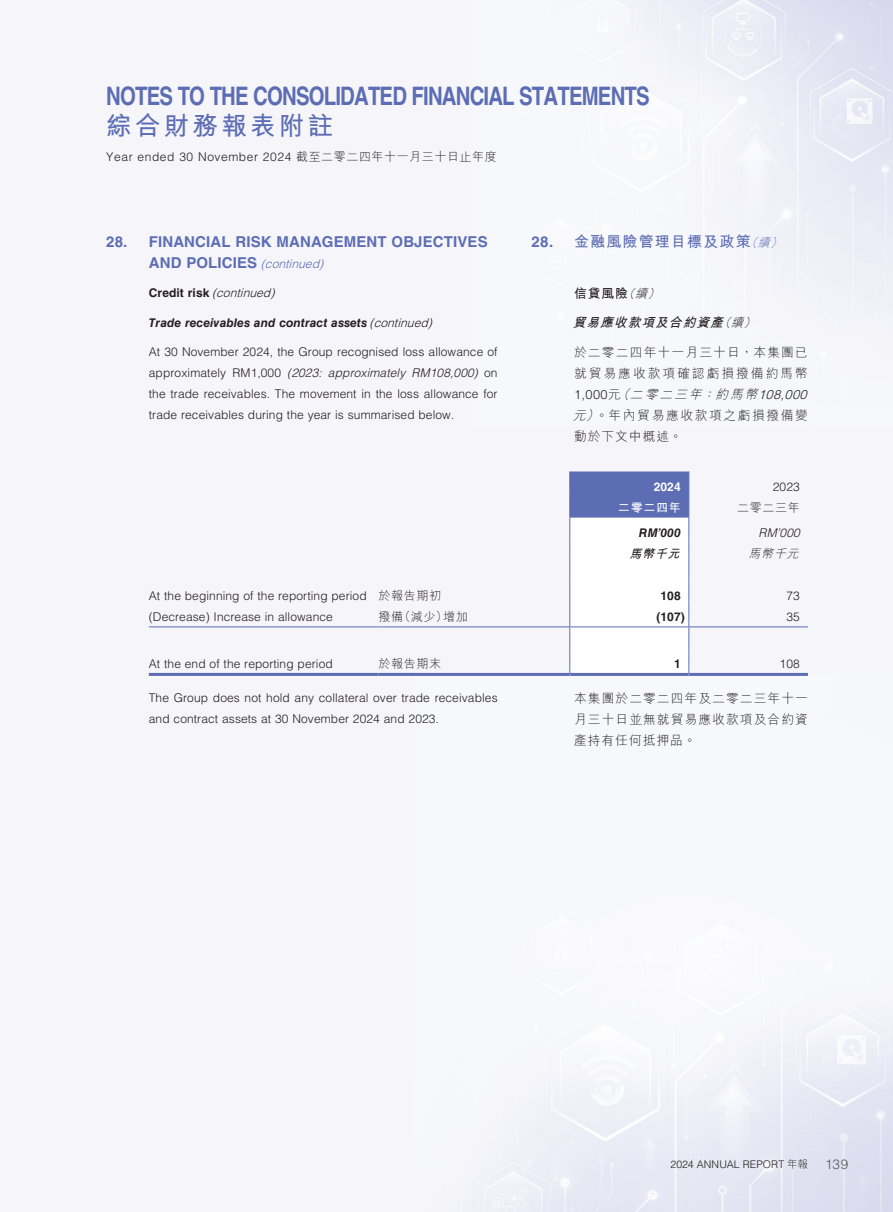
<style>
.page{position:relative;width:893px;height:1212px;background:#fff}
.page>*{position:absolute;margin:0;border:0;box-sizing:border-box;transform-origin:0 0}
.t1{font:700 25.5px "Helvetica LT Std";letter-spacing:-.04em;color:#5d6db4;scale:.8 1}
.t2{font:700 25.5px "M Hei HK";letter-spacing:.13em;color:#5d6db4}
.t3{font:700 15px/21px "Helvetica LT Std";letter-spacing:.01em;color:#5d6db4}
.t4{font:700 15px "M Hei HK";letter-spacing:.08em;color:#5d6db4}
.t5{font:300 13.5px "Helvetica LT Std";color:#57585a}
.t6{font:300 12.75px/21px "M Hei HK";letter-spacing:.125em;color:#231f20}
.t7{font:300 12.75px/21px "M Hei HK";letter-spacing:.085em;color:#231f20;text-align:justify}
.t8{font:italic 700 12.75px "M Hei HK";color:#231f20}
.t9{font:700 12.75px "M Hei HK";color:#231f20}
.t10{font:300 12px/21px "Helvetica LT Std";letter-spacing:.01em;color:#231f20;text-align:justify}
.t11{font:italic 700 12px "Helvetica LT Std";letter-spacing:.01em;color:#231f20}
.t12{font:300 12px "Helvetica LT Std";letter-spacing:.05em;color:#231f20}
.t13{font:italic 300 12px "Helvetica LT Std";color:#231f20}
.t14{font:300 12px "M Hei HK";letter-spacing:.06em;color:#231f20}
.t15{font:700 12px "Helvetica LT Std";letter-spacing:.01em;color:#231f20}
.t16{font:italic 300 12px "Helvetica LT Std";color:#231f20}
.t17{font:700 12px "M Hei HK";letter-spacing:.06em;color:#fff}
.t18{font:700 12px "Helvetica LT Std";color:#fff}
.t19{font:italic 700 12px "M Hei HK";color:#231f20}
.t20{font:italic 300 12px "M Hei HK";color:#231f20}
.t21{font:300 10.5px "Helvetica LT Std";letter-spacing:.015em;color:#231f20}
.s1{font-family:"M Hei HK"}
.s2{font-weight:300;font-style:italic;font-size:12px}
.s3{font-weight:700;font-style:normal}
.s4{font-weight:300}
.s5{font-style:italic}
.s6{font-family:"Helvetica LT Std"}
.s7{font-weight:300;font-size:12px}
.s8{font-family:"Helvetica LT Std";font-style:italic}
</style>
<div class="page">
<img style="left:148px;top:0;width:745px;height:1212px">
<svg style="left:569px;top:471px;width:120px;height:205px"></svg>
<hr style="left:149px;top:626px;width:229px;height:1px;background:#5d6db4">
<hr style="left:378px;top:626px;width:191px;height:1px;background:#5d6db4">
<hr style="left:570px;top:626px;width:118px;height:1px;background:#5d6db4">
<hr style="left:689px;top:626px;width:119px;height:1px;background:#5d6db4">
<hr style="left:149px;top:673px;width:229px;height:3px;background:#5d6db4">
<hr style="left:378px;top:673px;width:191px;height:3px;background:#5d6db4">
<hr style="left:570px;top:673px;width:118px;height:3px;background:#5d6db4">
<hr style="left:689px;top:673px;width:119px;height:3px;background:#5d6db4">
<h1 class="t1" style="left:106px;top:80px;width:681px">NOTES TO THE CONSOLIDATED FINANCIAL STATEMENTS</h1>
<h1 class="t2" style="left:106px;top:107px;width:228px">綜合財務報表附註</h1>
<p class="t12" style="left:106px;top:150px;width:392px">Year ended 30 November 2024 <span class="s1">截至二零二四年十一月三十日止年度</span></p>
<p class="t3" style="left:149px;top:231px;width:340px;text-indent:-43px">28. FINANCIAL RISK MANAGEMENT OBJECTIVES<br>A N D P O L I C I E S <span class="s2">(continued)</span></p>
<p class="t13" style="left:149px;top:285px;width:131px"><span class="s3">C r e d i t r i s k</span> (continued)</p>
<p class="t11" style="left:149px;top:315px;width:289px">Trade receivables and contract assets <span class="s4">(continued)</span></p>
<p class="t10" style="left:149px;top:341px;width:350px">At 30 November 2024, the Group recognised loss allowance of approximately RM1,000 <span class="s5">(2023: approximately RM108,000)</span> on the trade receivables. The movement in the loss allowance for trade receivables during the year is summarised below.</p>
<p class="t4" style="left:531px;top:231px;width:255px"><span class="s6">28.</span> 金融風險管理目標及政策<span class="s2">（續）</span></p>
<p class="t9" style="left:574px;top:284px;width:90px">信貸風險<span class="s2">（續）</span></p>
<p class="t8" style="left:573px;top:313px;width:187px">貿易應收款項及合約資產<span class="s7">（續）</span></p>
<p class="t6" style="left:573px;top:341px;width:240px">於二零二四年十一月三十日，本集團已就貿易應收款項確認虧損撥備約馬幣<br><span class="s6">1 , 000</span> 元<span class="s5">（二零二三年：約馬幣</span><span class="s8">108,000</span><span class="s5">元）</span>。年內貿易應收款項之虧損撥備變動於下文中概述。</p>
<p class="t18" style="left:654px;top:479px;width:28px">2024</p>
<p class="t10" style="left:773px;top:476px;width:28px">2023</p>
<p class="t17" style="left:618px;top:499px;width:64px">二零二四年</p>
<p class="t14" style="left:737px;top:501px;width:64px">二零二三年</p>
<p class="t11" style="left:639px;top:525px;width:43px">RM’000</p>
<p class="t16" style="left:759px;top:525px;width:43px">RM’000</p>
<p class="t19" style="left:629px;top:545px;width:56px">馬幣千元</p>
<p class="t20" style="left:748px;top:548px;width:55px">馬幣千元</p>
<p class="t10" style="left:149px;top:585px;width:294px">At the beginning of the reporting period <span class="s1">於報告期初</span></p>
<p class="t15" style="left:660px;top:588px;width:22px">108</p>
<p class="t10" style="left:786px;top:585px;width:15px">73</p>
<p class="t10" style="left:149px;top:606px;width:186px">(Decrease) Increase in allowance</p>
<p class="t14" style="left:378px;top:611px;width:91px">撥備（減少）增加</p>
<p class="t15" style="left:656px;top:609px;width:30px">(107)</p>
<p class="t10" style="left:786px;top:606px;width:15px">35</p>
<p class="t10" style="left:149px;top:653px;width:185px">At the end of the reporting period</p>
<p class="t14" style="left:378px;top:657px;width:64px">於報告期末</p>
<p class="t15" style="left:674px;top:656px;width:8px">1</p>
<p class="t10" style="left:780px;top:653px;width:22px">108</p>
<p class="t10" style="left:149px;top:687px;width:350px">The Group does not hold any collateral over trade receivables and contract assets at 30 November 2024 and 2023.</p>
<p class="t7" style="left:574px;top:687px;width:235px">本集團於二零二四年及二零二三年十一月三十日並無就貿易應收款項及合約資產持有任何抵押品。</p>
<p class="t21" style="left:670px;top:1158px;width:139px">2024 ANNUAL REPORT <span class="s1">年報</span></p>
<p class="t5" style="left:825px;top:1155px;width:25px">139</p>
</div>
